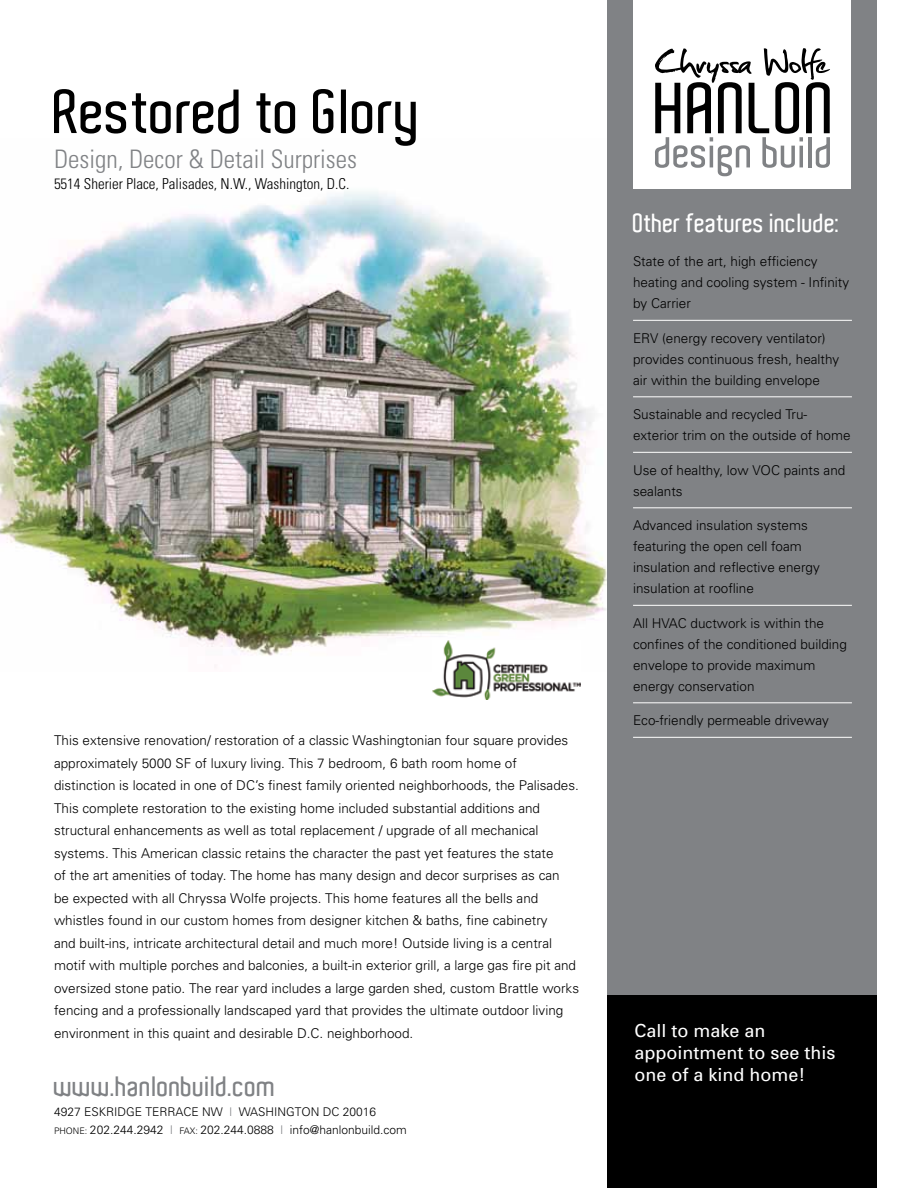
<style>
.page{position:relative;width:918px;height:1188px;background:#fff}
.page>*{position:absolute;margin:0;border:0;box-sizing:border-box;transform-origin:0 0}
.t1{font:600 60px "Aldo";color:#000}
.t2{font:600 27.3px "Aldo";color:#808285}
.t3{font:300 condensed 25.5px "Univers";color:#808285}
.t4{font:600 25.5px "Aldo";color:#fff}
.t5{font:18px/21.6px "Univers";color:#fff}
.t6{font:300 condensed 15px "Univers";color:#000}
.t7{font:300 13.5px/22.5px "Univers";color:#000}
.t8{font:300 12px/18px "Univers";color:#000}
.s1{color:#808285}
.s2{font-size:9px}
</style>
<div class="page">
<img style="left:0;top:138px;width:608px;height:534px">
<div style="left:608px;top:0;width:270px;height:1188px;background:#808285"></div>
<hr style="left:633px;top:320px;width:219px;height:1px;background:#fff">
<hr style="left:633px;top:396px;width:219px;height:1px;background:#fff">
<hr style="left:633px;top:452px;width:219px;height:1px;background:#fff">
<hr style="left:633px;top:507px;width:219px;height:1px;background:#fff">
<hr style="left:633px;top:605px;width:219px;height:1px;background:#fff">
<hr style="left:633px;top:702px;width:219px;height:1px;background:#fff">
<hr style="left:633px;top:737px;width:219px;height:1px;background:#fff">
<div style="left:608px;top:996px;width:270px;height:192px;background:#000"></div>
<div style="left:633px;top:0;width:217px;height:189px;background:#fff"></div>
<svg style="left:655px;top:48px;width:175px;height:128px"></svg>
<img style="left:432px;top:641px;width:148px;height:58px">
<h1 class="t1" style="left:54px;top:78px;width:369px">Restored to Glory</h1>
<h3 class="t3" style="left:54px;top:143px;width:305px">Design, Decor &amp; Detail Surprises</h3>
<p class="t6" style="left:54px;top:174px;width:297px">5514 Sherier Place, Palisades, N.W., Washington, D.C.</p>
<p class="t7" style="left:54px;top:729px;width:527px">This extensive renovation/ restoration of a classic Washingtonian four square provides approximately 5000 SF of luxury living. This 7 bedroom, 6 bath room home of distinction is located in one of DC’s finest family oriented neighborhoods, the Palisades.<br>This complete restoration to the existing home included substantial additions and structural enhancements as well as total replacement / upgrade of all mechanical systems. This American classic retains the character the past yet features the state<br>of the art amenities of today. The home has many design and decor surprises as can<br>be expected with all Chryssa Wolfe projects. This home features all the bells and whistles found in our custom homes from designer kitchen &amp; baths, fine cabinetry<br>and built-ins, intricate architectural detail and much more! Outside living is a central motif with multiple porches and balconies, a built-in exterior grill, a large gas fire pit and oversized stone patio. The rear yard includes a large garden shed, custom Brattle works fencing and a professionally landscaped yard that provides the ultimate outdoor living environment in this quaint and desirable D .C. neighborhood.</p>
<h2 class="t2" style="left:54px;top:1071px;width:223px">www.hanlonbuild.com</h2>
<p class="t8" style="left:54px;top:1102px;width:354px">4927 Eskridge Te rrace NW <span class="s1">|</span> Washington DC 20016<br><span class="s2">Phone :</span> 202.244.2942 <span class="s1">|</span> <span class="s2">Fax:</span> 202.244.0888 <span class="s1">|</span> info@hanlonbuild.com</p>
<h3 class="t4" style="left:633px;top:208px;width:209px">Other features include:</h3>
<p class="t7" style="left:633px;top:250px;width:218px;line-height:21px">State of the art, high efficiency heating and cooling system - I nfinity by Carrier</p>
<p class="t7" style="left:633px;top:327px;width:208px;line-height:21px">ERV (energy recovery ventilator) provides continuous fresh, healthy air within the building envelope</p>
<p class="t7" style="left:633px;top:403px;width:219px;line-height:21px">Sustainable and recycled Tru&shy;exterior trim on the outside of home</p>
<p class="t7" style="left:633px;top:459px;width:214px;line-height:21px">Use of healthy, low VOC paints and sealants</p>
<p class="t7" style="left:633px;top:514px;width:188px;line-height:21px">Advanced insulation systems featuring the open cell foam insulation and reflective energy insulation at roofline</p>
<p class="t7" style="left:633px;top:612px;width:215px;line-height:21px">All HVAC ductwork is within the confines of the conditioned building envelope to provide maximum energy conservation</p>
<p class="t7" style="left:633px;top:709px;width:197px">Eco-friendly permeable driveway</p>
<h3 class="t5" style="left:634px;top:1020px;width:203px">Call to make an appointment to see this one of a kind home!</h3>
</div>
